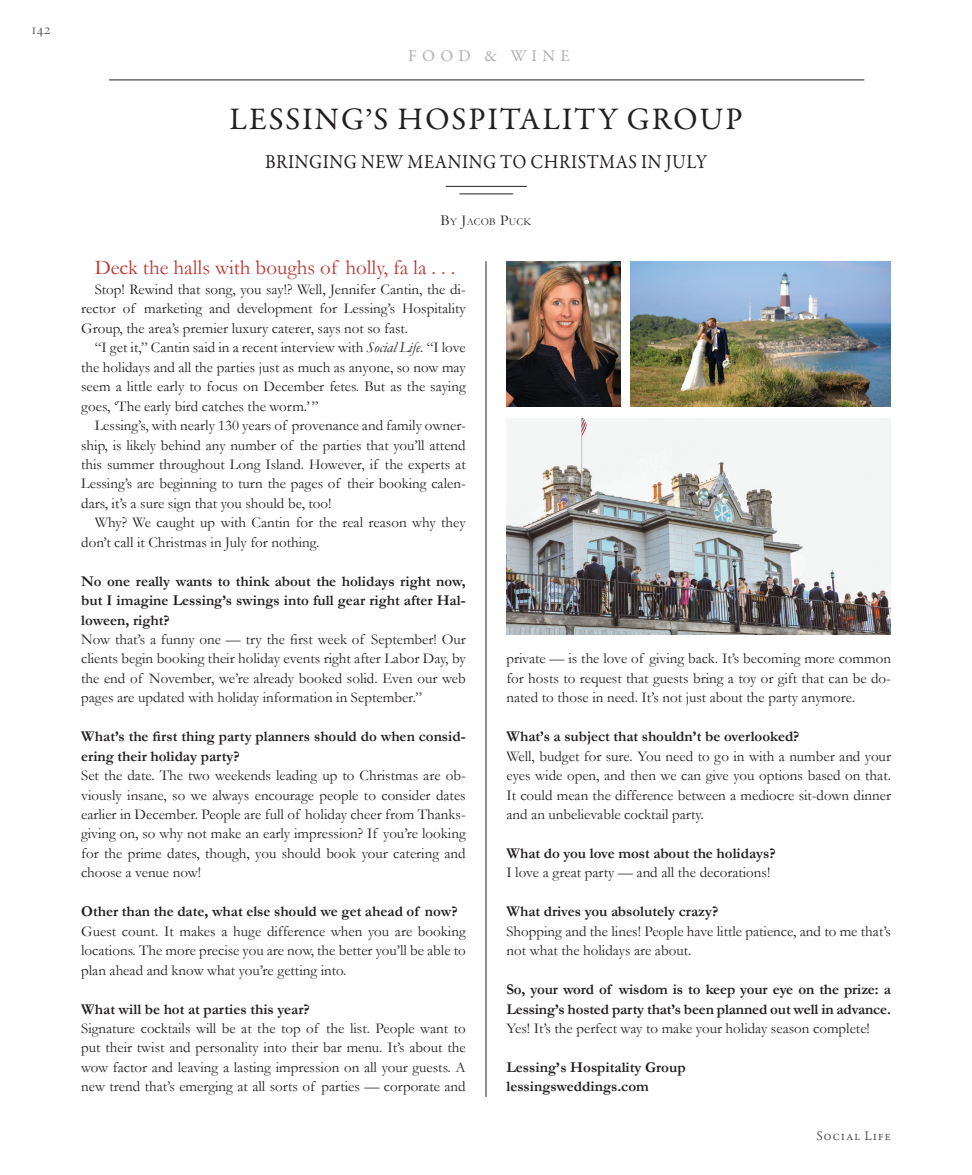
<style>
.page{position:relative;width:972px;height:1175px;background:#fff}
.page>*{position:absolute;margin:0;border:0;box-sizing:border-box;transform-origin:0 0}
.Section_head{font:31.5px "Garamond Premr Pro";letter-spacing:.06em;color:#231f20}
.Body_copy_-INDENT{font:21px "Garamond";color:#bc352f}
.Section_subhead{font:19.8px "Garamond Premr Pro";letter-spacing:.03em;color:#231f20;scale:.91 1}
.t1{font:16.5px "Garamond Premr Pro";letter-spacing:.32em;color:#aeafb3}
.Body_copy_-NO_Indent{font:15px/19.5px "Garamond";color:#231f20;text-align:justify}
.Body_copy_-INDENT-2{font:15px/19.5px "Garamond";color:#231f20;text-align:justify}
.Body_copy_-NO_Indent-2{font:700 15px/19.5px "Garamond";color:#231f20}
.t2{font:13.5px "Garamond Premr Pro";letter-spacing:.05em;color:#57585a}
.Byline{font:10.5px "Garamond";letter-spacing:.03em;color:#231f20}
.s1{font-family:"Garamond"}
.s2{font-size:15px}
.s3{font-style:italic}
</style>
<div class="page">
<hr style="left:486px;top:261px;width:1px;height:835px;background:#231f20">
<hr style="left:459px;top:194px;width:54px;height:1px;background:#231f20">
<hr style="left:446px;top:186px;width:81px;height:1px;background:#231f20">
<img style="left:506px;top:418px;width:385px;height:216px">
<hr style="left:109px;top:80px;width:755px;height:1px;background:#231f20">
<img style="left:631px;top:261px;width:260px;height:145px">
<img style="left:506px;top:261px;width:115px;height:145px">
<p class="t1" style="left:408px;top:45px;width:163px">FOOD &amp; WINE</p>
<p class="Section_head" style="left:229px;top:100px;width:515px">LESSING<span class="s1">’</span>S HOSPITALITY GROUP</p>
<p class="Section_subhead" style="left:265px;top:150px;width:487px">BRINGING NEW MEANING TO CHRISTMAS IN JULY</p>
<p class="Byline" style="left:441px;top:216px;width:92px"><span class="s2">B</span>Y <span class="s2">J</span>ACOB <span class="s2">P</span>UCK</p>
<p class="Body_copy_-INDENT" style="left:95px;top:255px;width:362px">Deck the halls with boughs of holly, fa la . . .</p>
<p class="Body_copy_-INDENT-2" style="left:81px;top:279px;width:386px;text-indent:14px">Stop! Rewind that song, you say!? Well, Jennifer Cantin, the di&shy;rector of marketing and development for Lessing’s Hospitality Group, the area’s premier luxury caterer, says not so fast.</p>
<p class="Body_copy_-INDENT-2" style="left:81px;top:337px;width:386px;text-indent:14px">“I get it,” Cantin said in a recent interview with <span class="s3">Social Life</span>. “I love the holidays and all the parties just as much as anyone, so now may seem a little early to focus on December fetes. But as the saying goes, ‘The early bird catches the worm.’ ”</p>
<p class="Body_copy_-INDENT-2" style="left:81px;top:415px;width:386px;text-indent:14px">Lessing’s, with nearly 130 years of provenance and family owner&shy;ship, is likely behind any number of the parties that you’ll attend this summer throughout Long Island. However, if the experts at Lessing’s are beginning to turn the pages of their booking calen&shy;dars, it’s a sure sign that you should be, too!</p>
<p class="Body_copy_-INDENT-2" style="left:81px;top:512px;width:386px;text-indent:14px">Why? We caught up with Cantin for the real reason why they don’t call it Christmas in July for nothing.</p>
<p class="Body_copy_-NO_Indent-2" style="left:81px;top:571px;width:386px;text-align:justify">No one really wants to think about the holidays right now, but I imagine Lessing’s swings into full gear right after Hal&shy;loween, right?</p>
<p class="Body_copy_-NO_Indent" style="left:81px;top:629px;width:386px">Now that’s a funny one — try the first week of September! Our clients begin booking their holiday events right after Labor Day, by the end of November, we’re already booked solid. Even our web pages are updated with holiday information in September.”</p>
<p class="Body_copy_-NO_Indent-2" style="left:81px;top:726px;width:386px">What’s the first thing party planners should do when consid&shy;ering their holiday party?</p>
<p class="Body_copy_-NO_Indent" style="left:81px;top:765px;width:386px">Set the date. The two weekends leading up to Christmas are ob&shy;viously insane, so we always encourage people to consider dates earlier in December. People are full of holiday cheer from Thanks&shy;giving on, so why not make an early impression? If you’re looking for the prime dates, though, you should book your catering and choose a venue now!</p>
<p class="Body_copy_-NO_Indent-2" style="left:81px;top:901px;width:378px">Other than the date, what else should we get ahead of now?</p>
<p class="Body_copy_-NO_Indent" style="left:81px;top:921px;width:386px">Guest count. It makes a huge difference when you are booking locations. The more precise you are now, the better you’ll be able to plan ahead and know what you’re getting into.</p>
<p class="Body_copy_-NO_Indent-2" style="left:81px;top:998px;width:230px">What will be hot at parties this year?</p>
<p class="Body_copy_-NO_Indent" style="left:81px;top:1018px;width:386px">Signature cocktails will be at the top of the list. People want to put their twist and personality into their bar menu. It’s about the wow factor and leaving a lasting impression on all your guests. A new trend that’s emerging at all sorts of parties — corporate and</p>
<p class="Body_copy_-NO_Indent" style="left:506px;top:649px;width:386px">private — is the love of giving back. It’s becoming more common for hosts to request that guests bring a toy or gift that can be do&shy;nated to those in need. It’s not just about the party anymore.</p>
<p class="Body_copy_-NO_Indent-2" style="left:506px;top:726px;width:295px">What’s a subject that shouldn’t be overlooked?</p>
<p class="Body_copy_-NO_Indent" style="left:506px;top:746px;width:386px">Well, budget for sure. You need to go in with a number and your eyes wide open, and then we can give you options based on that.<br>It could mean the difference between a mediocre sit-down dinner and an unbelievable cocktail party.</p>
<p class="Body_copy_-NO_Indent-2" style="left:506px;top:843px;width:271px">What do you love most about the holidays?</p>
<p class="Body_copy_-NO_Indent" style="left:506px;top:862px;width:265px">I love a great party — and all the decorations!</p>
<p class="Body_copy_-NO_Indent-2" style="left:506px;top:901px;width:214px">What drives you absolutely crazy?</p>
<p class="Body_copy_-NO_Indent" style="left:506px;top:921px;width:386px">Shopping and the lines! People have little patience, and to me that’s not what the holidays are about.</p>
<p class="Body_copy_-NO_Indent-2" style="left:506px;top:979px;width:386px">So, your word of wisdom is to keep your eye on the prize: a<br>Lessing’s hosted party that’s been planned out well in advance.</p>
<p class="Body_copy_-NO_Indent" style="left:506px;top:1018px;width:365px">Yes! It’s the perfect way to make your holiday season complete!</p>
<p class="Body_copy_-NO_Indent-2" style="left:506px;top:1057px;width:181px">Lessing’s Hospitality Group</p>
<p class="Body_copy_-NO_Indent-2" style="left:506px;top:1076px;width:144px">lessingsweddings.com</p>
<p class="t2" style="left:816px;top:1127px;width:76px">Social Life</p>
</div>
